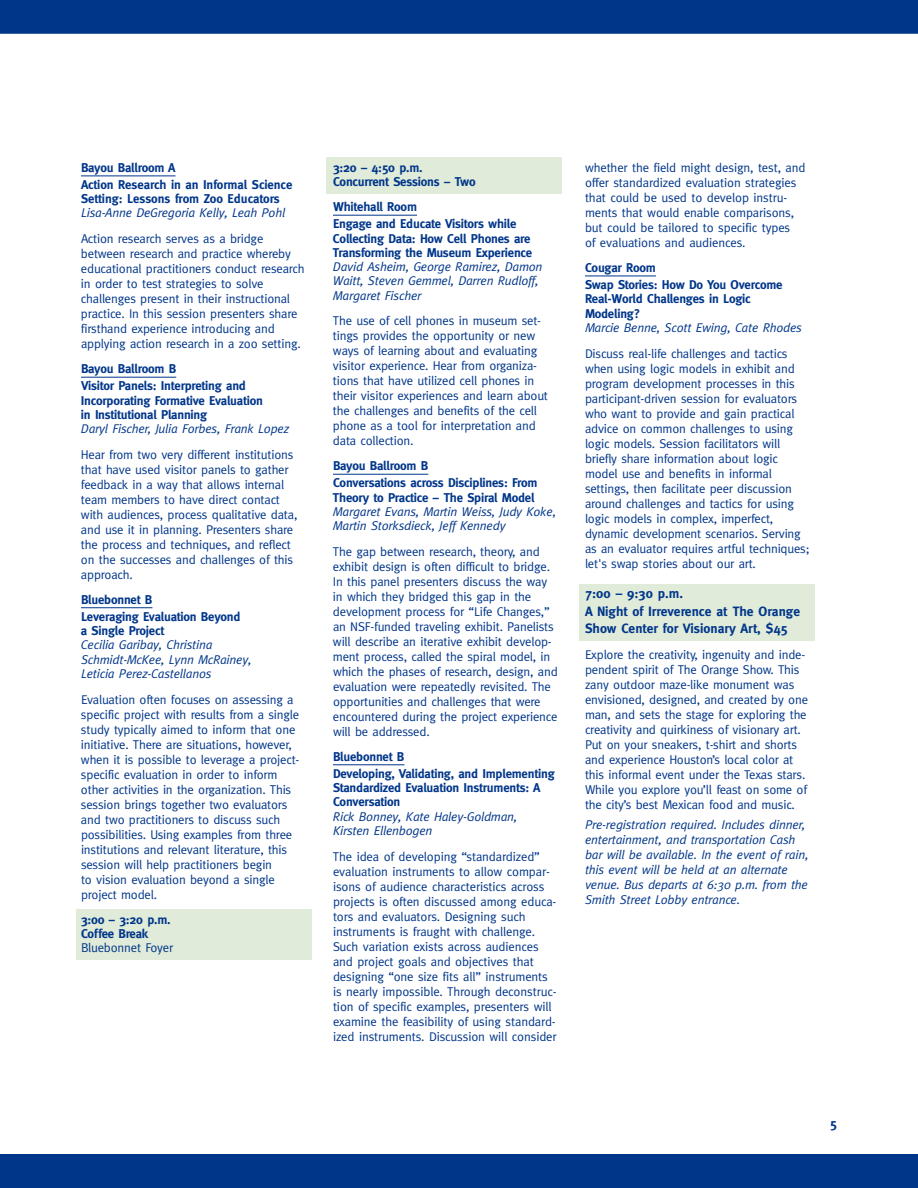
<style>
.page{position:relative;width:918px;height:1188px;background:#fff}
.page>*{position:absolute;margin:0;border:0;box-sizing:border-box;transform-origin:0 0}
.t1{font:700 13.5px/17.2px "Meta";color:#00368a}
.t2{font:12.75px/15px "Meta";letter-spacing:-.015em;color:#00368a}
.t3{font:700 12.75px/17px "Meta";letter-spacing:-.015em;color:#00368a}
.t4{font:italic 12.75px/14.2px "Meta";letter-spacing:-.015em;color:#00368a}
</style>
<div class="page">
<div style="left:327px;top:158px;width:235px;height:36px;background:#e0ebd9"></div>
<div style="left:579px;top:585px;width:235px;height:56px;background:#e0ebd9"></div>
<div style="left:76px;top:910px;width:235px;height:50px;background:#e0ebd9"></div>
<div style="left:0;top:0;width:918px;height:34px;background:#00368a"></div>
<div style="left:0;top:1154px;width:918px;height:34px;background:#00368a"></div>
<hr style="left:81px;top:176px;width:95px;height:1px;background:#00368a">
<hr style="left:81px;top:377px;width:95px;height:1px;background:#00368a">
<hr style="left:81px;top:607px;width:71px;height:1px;background:#00368a">
<hr style="left:333px;top:215px;width:84px;height:1px;background:#00368a">
<hr style="left:333px;top:474px;width:95px;height:1px;background:#00368a">
<hr style="left:333px;top:765px;width:71px;height:1px;background:#00368a">
<hr style="left:585px;top:276px;width:71px;height:1px;background:#00368a">
<p class="t3" style="left:81px;top:159px;width:213px">Bayou Ballroom A<br>Action Research in an Informal Science</p>
<p class="t3" style="left:81px;top:190px;width:200px">Setting: Lessons from Zoo Educators</p>
<p class="t4" style="left:81px;top:206px;width:206px">Lisa-Anne DeGregoria Kelly, Leah Pohl</p>
<p class="t2" style="left:81px;top:231px;width:225px">Action research serves as a bridge between research and practice whereby educational practitioners conduct research in order to test strategies to solve challenges present in their instructional practice. In this session presenters share firsthand experience introducing and applying action research in a zoo setting.</p>
<p class="t3" style="left:81px;top:360px;width:166px">Bayou Ballroom B<br>Visitor Panels: Interpreting and</p>
<p class="t3" style="left:81px;top:393px;width:183px;line-height:14.2px">Incorporating Formative Evaluation in Institutional Planning</p>
<p class="t4" style="left:81px;top:421px;width:210px">Daryl Fischer, Julia Forbes, Frank Lopez</p>
<p class="t2" style="left:81px;top:447px;width:218px">Hear from two very different institutions that have used visitor panels to gather feedback in a way that allows internal team members to have direct contact with audiences, process qualitative data, and use it in planning. Presenters share the process and techniques, and reflect on the successes and challenges of this approach.</p>
<p class="t3" style="left:81px;top:591px;width:161px">Bluebonnet B<br>Leveraging Evaluation Beyond</p>
<p class="t3" style="left:81px;top:622px;width:85px">a Single Project</p>
<p class="t4" style="left:81px;top:638px;width:172px">Cecilia Garibay, Christina<br>Schmidt-McKee, Lynn McRainey,<br>Leticia Perez-Castellanos</p>
<p class="t2" style="left:81px;top:692px;width:220px">Evaluation often focuses on assessing a specific project with results from a single study typically aimed to inform that one initiative. There are situations, however, when it is possible to leverage a project&shy;specific evaluation in order to inform other activities in the organization. This session brings together two evaluators and two practitioners to discuss such possibilities. Using examples from three institutions and relevant literature, this session will help practitioners begin<br>to vision evaluation beyond a single project model.</p>
<p class="t3" style="left:81px;top:912px;width:91px;line-height:14.2px">3:00 – 3:20 p.m.<br>Coffee Break</p>
<p class="t2" style="left:81px;top:940px;width:94px">Bluebonnet Foyer</p>
<p class="t3" style="left:333px;top:160px;width:144px;line-height:14.2px">3:20 – 4:50 p.m.<br>Concurrent Sessions – Two</p>
<p class="t3" style="left:333px;top:198px;width:185px">Whitehall Room<br>Engage and Educate Visitors while</p>
<p class="t3" style="left:333px;top:231px;width:201px;line-height:14.2px">Collecting Data: How Cell Phones are<br>Transforming the Museum Experience</p>
<p class="t4" style="left:333px;top:259px;width:211px">David Asheim, George Ramirez, Damon<br>Waitt, Steven Gemmel, Darren Rudloff,<br>Margaret Fischer</p>
<p class="t2" style="left:333px;top:313px;width:217px">The use of cell phones in museum set&shy;tings provides the opportunity or new ways of learning about and evaluating visitor experience. Hear from organiza&shy;tions that have utilized cell phones in their visitor experiences and learn about the challenges and benefits of the cell phone as a tool for interpretation and data collection.</p>
<p class="t3" style="left:333px;top:457px;width:206px">Bayou Ballroom B<br>Conversations across Disciplines: From</p>
<p class="t3" style="left:333px;top:489px;width:203px">Theory to Practice – The Spiral Model</p>
<p class="t4" style="left:333px;top:504px;width:225px">Margaret Evans, Martin Weiss, Judy Koke,<br>Martin Storksdieck, Jeff Kennedy</p>
<p class="t2" style="left:333px;top:544px;width:226px">The gap between research, theory, and exhibit design is often difficult to bridge.<br>In this panel presenters discuss the way in which they bridged this gap in the development process for “Life Changes,” an NSF-funded traveling exhibit. Panelists will describe an iterative exhibit develop&shy;ment process, called the spiral model, in which the phases of research, design, and evaluation were repeatedly revisited. The opportunities and challenges that were encountered during the project experience will be addressed.</p>
<p class="t3" style="left:333px;top:748px;width:223px">Bluebonnet B<br>Developing, Validating, and Implementing</p>
<p class="t3" style="left:333px;top:781px;width:209px;line-height:14.2px">Standardized Evaluation Instruments: A<br>Conversation</p>
<p class="t4" style="left:333px;top:809px;width:186px">Rick Bonney, Kate Haley-Goldman,<br>Kirsten Ellenbogen</p>
<p class="t2" style="left:333px;top:849px;width:225px">The idea of developing “standardized” evaluation instruments to allow compar&shy;isons of audience characteristics across projects is often discussed among educa&shy;tors and evaluators. Designing such instruments is fraught with challenge.<br>Such variation exists across audiences and project goals and objectives that designing “one size fits all” instruments is nearly impossible. Through deconstruc&shy;tion of specific examples, presenters will examine the feasibility of using standard&shy;ized instruments. Discussion will consider</p>
<p class="t2" style="left:585px;top:160px;width:222px">whether the field might design, test, and offer standardized evaluation strategies that could be used to develop instru&shy;ments that would enable comparisons, but could be tailored to specific types<br>of evaluations and audiences.</p>
<p class="t3" style="left:585px;top:259px;width:199px">Cougar Room<br>Swap Stories: How Do You Overcome</p>
<p class="t3" style="left:585px;top:292px;width:167px;line-height:14.2px">Real-World Challenges in Logic<br>Modeling?</p>
<p class="t4" style="left:585px;top:320px;width:218px">Marcie Benne, Scott Ewing, Cate Rhodes</p>
<p class="t2" style="left:585px;top:346px;width:226px">Discuss real-life challenges and tactics when using logic models in exhibit and program development processes in this participant-driven session for evaluators who want to provide and gain practical advice on common challenges to using logic models. Session facilitators will briefly share information about logic model use and benefits in informal settings, then facilitate peer discussion around challenges and tactics for using logic models in complex, imperfect, dynamic development scenarios. Serving as an evaluator requires artful techniques; let's swap stories about our art.</p>
<p class="t1" style="left:585px;top:585px;width:217px">7:00 – 9:30 p.m.<br>A Night of Irreverence at The Orange<br>Show Center for Visionary Art, $45</p>
<p class="t2" style="left:585px;top:647px;width:225px">Explore the creativity, ingenuity and inde&shy;pendent spirit of The Orange Show. This zany outdoor maze-like monument was envisioned, designed, and created by one man, and sets the stage for exploring the creativity and quirkiness of visionary art.<br>Put on your sneakers, t-shirt and shorts and experience Houston’s local color at this informal event under the Texas stars.<br>While you explore you’ll feast on some of the city’s best Mexican food and music.</p>
<p class="t4" style="left:585px;top:817px;width:225px;line-height:15px">Pre-registration required. Includes dinner, entertainment, and transportation Cash bar will be available. In the event of rain, this event will be held at an alternate venue. Bus departs at 6:30 p.m. from the Smith Street Lobby entrance.</p>
<p class="t1" style="left:830px;top:1115px;width:9px">5</p>
</div>
